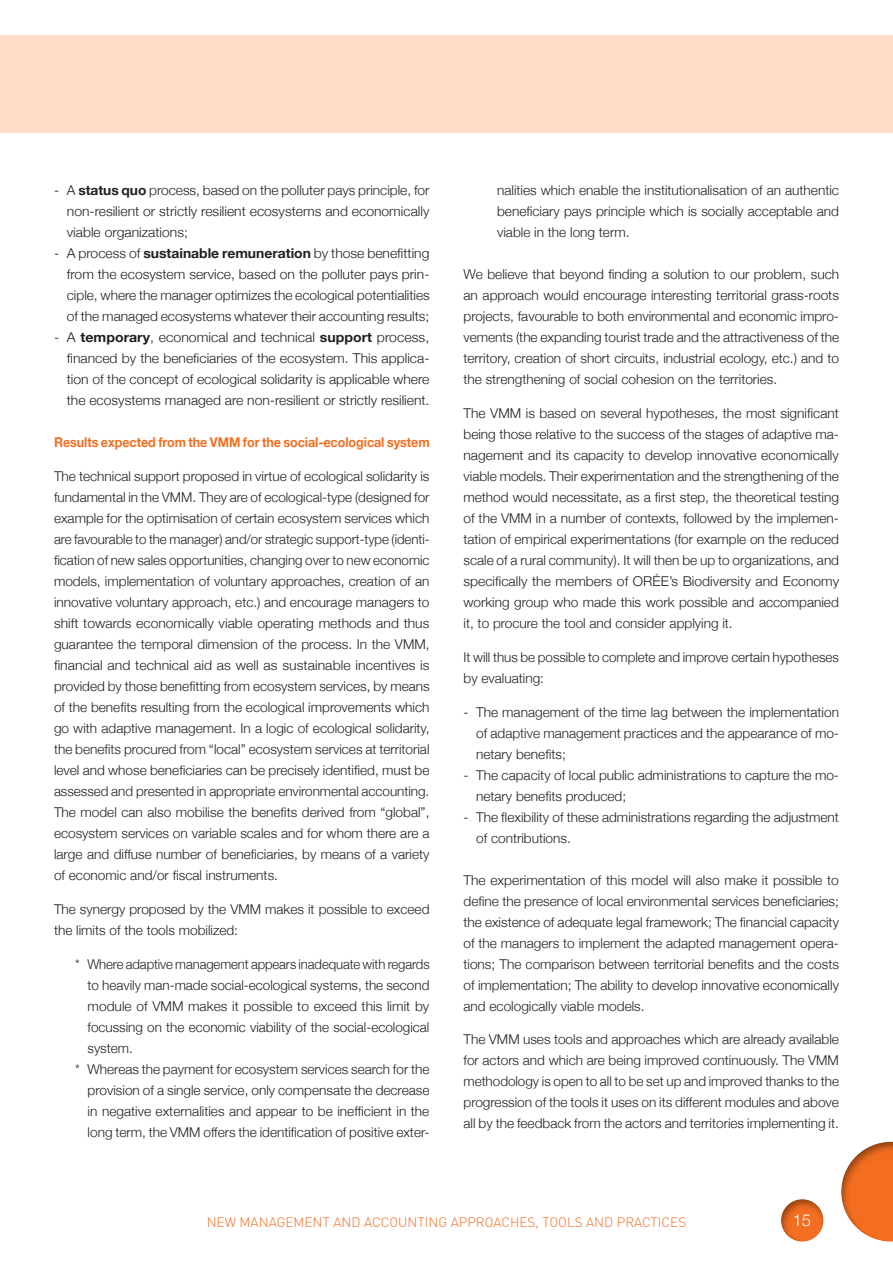
<style>
.page{position:relative;width:893px;height:1263px;background:#fff}
.page>*{position:absolute;margin:0;border:0;box-sizing:border-box;transform-origin:0 0}
.t1{font:300 16.5px "Helvetica Neue";color:#fff}
.t2{font:300 13.5px/21px "Helvetica Neue";color:#231f20;text-align:justify}
.t3{font:300 13.5px/21px "Helvetica Neue";color:#231f20;text-align:justify;scale:1.04 1}
.t4{font:700 13.5px "Helvetica Neue";letter-spacing:-.005em;color:#f36e21;scale:.93 1}
.t5{font:300 13.5px "DIN";color:#f36e21}
.s1{font-weight:700}
</style>
<div class="page">
<div style="left:0;top:35px;width:893px;height:98px;background:#fdddc6"></div>
<div style="left:838px;top:1139px;width:55px;height:104px;background:#231f20;opacity:.5"></div>
<div style="left:779px;top:1197px;width:45px;height:45px;background:#231f20;opacity:.5"></div>
<p class="t2" style="left:67px;top:180px;width:364px;text-indent:-13px">- A <span class="s1">status quo</span> process, based on the polluter pays principle, for non-resilient or strictly resilient ecosystems and economically viable organizations;</p>
<p class="t2" style="left:67px;top:243px;width:364px;text-indent:-13px">- A process of <span class="s1">sustainable remuneration</span> by those benefitting from the ecosystem service, based on the polluter pays prin&shy;ciple, where the manager optimizes the ecological potentialities of the managed ecosystems whatever their accounting results;</p>
<p class="t3" style="left:67px;top:327px;width:350px;text-indent:-13px">- A <span class="s1">temporary</span>, economical and technical <span class="s1">support</span> process, financed by the beneficiaries of the ecosystem. This applica&shy;tion of the concept of ecological solidarity is applicable where the ecosystems managed are non-resilient or strictly resilient.</p>
<p class="t4" style="left:54px;top:434px;width:405px">Results expected from the VMM for the social-ecological system</p>
<p class="t2" style="left:54px;top:466px;width:377px">The technical support proposed in virtue of ecological solidarity is fundamental in the VMM. They are of ecological-type (designed for example for the optimisation of certain ecosystem services which are favourable to the manager) and/or strategic support-type (identi&shy;fication of new sales opportunities, changing over to new economic models, implementation of voluntary approaches, creation of an innovative voluntary approach, etc.) and encourage managers to shift towards economically viable operating methods and thus guarantee the temporal dimension of the process. In the VMM, financial and technical aid as well as sustainable incentives is provided by those benefitting from ecosystem services, by means of the benefits resulting from the ecological improvements which go with adaptive management. In a logic of ecological solidarity, the benefits procured from “local” ecosystem services at territorial level and whose beneficiaries can be precisely identified, must be assessed and presented in appropriate environmental accounting.<br>The model can also mobilise the benefits derived from “global”, ecosystem services on variable scales and for whom there are a large and diffuse number of beneficiaries, by means of a variety of economic and/or fiscal instruments.</p>
<p class="t2" style="left:54px;top:898px;width:377px">The synergy proposed by the VMM makes it possible to exceed the limits of the tools mobilized:</p>
<p class="t2" style="left:75px;top:953px;width:356px">* Where adaptive management appears inadequate with regards</p>
<p class="t2" style="left:88px;top:974px;width:343px">to heavily man-made social-ecological systems, the second</p>
<p class="t2" style="left:88px;top:995px;width:343px">module of VMM makes it possible to exceed this limit by</p>
<p class="t2" style="left:88px;top:1016px;width:343px">focussing on the economic viability of the social-ecological</p>
<p class="t2" style="left:88px;top:1037px;width:47px">system.</p>
<p class="t2" style="left:75px;top:1058px;width:356px">* Whereas the payment for ecosystem services search for the</p>
<p class="t2" style="left:88px;top:1079px;width:343px">provision of a single service, only compensate the decrease</p>
<p class="t2" style="left:88px;top:1100px;width:343px">in negative externalities and appear to be inefficient in the</p>
<p class="t2" style="left:88px;top:1121px;width:343px">long term, the VMM offers the identification of positive exter-</p>
<p class="t2" style="left:497px;top:180px;width:343px">nalities which enable the institutionalisation of an authentic beneficiary pays principle which is socially acceptable and viable in the long term.</p>
<p class="t2" style="left:463px;top:264px;width:377px">We believe that beyond finding a solution to our problem, such an approach would encourage interesting territorial grass-roots projects, favourable to both environmental and economic impro&shy;vements (the expanding tourist trade and the attractiveness of the territory, creation of short circuits, industrial ecology, etc.) and to the strengthening of social cohesion on the territories.</p>
<p class="t2" style="left:463px;top:402px;width:377px">The VMM is based on several hypotheses, the most significant being those relative to the success of the stages of adaptive ma&shy;nagement and its capacity to develop innovative economically viable models. Their experimentation and the strengthening of the method would necessitate, as a first step, the theoretical testing of the VMM in a number of contexts, followed by the implemen&shy;tation of empirical experimentations (for example on the reduced scale of a rural community). It will then be up to organizations, and specifically the members of ORÉE’s Biodiversity and Economy working group who made this work possible and accompanied it, to procure the tool and consider applying it.</p>
<p class="t2" style="left:463px;top:646px;width:377px">It will thus be possible to complete and improve certain hypotheses by evaluating:</p>
<p class="t2" style="left:476px;top:701px;width:364px;text-indent:-13px">- The management of the time lag between the implementation of adaptive management practices and the appearance of mo&shy;netary benefits;</p>
<p class="t2" style="left:476px;top:764px;width:364px;text-indent:-13px">- The capacity of local public administrations to capture the mo&shy;netary benefits produced;</p>
<p class="t2" style="left:476px;top:806px;width:364px;text-indent:-13px">- The flexibility of these administrations regarding the adjustment of contributions.</p>
<p class="t2" style="left:463px;top:869px;width:377px">The experimentation of this model will also make it possible to define the presence of local environmental services beneficiaries; the existence of adequate legal framework; The financial capacity of the managers to implement the adapted management opera&shy;tions; The comparison between territorial benefits and the costs of implementation; The ability to develop innovative economically and ecologically viable models.</p>
<p class="t2" style="left:463px;top:1029px;width:377px">The VMM uses tools and approaches which are already available for actors and which are being improved continuously. The VMM methodology is open to all to be set up and improved thanks to the progression of the tools it uses on its different modules and above all by the feedback from the actors and territories implementing it.</p>
<p class="t5" style="left:207px;top:1213px;width:481px">NEW MANAGEMENT AND ACCOUNTING APPROACHES, TOOLS AND PRACTICES</p>
<p class="t1" style="left:793px;top:1210px;width:20px">15</p>
</div>
